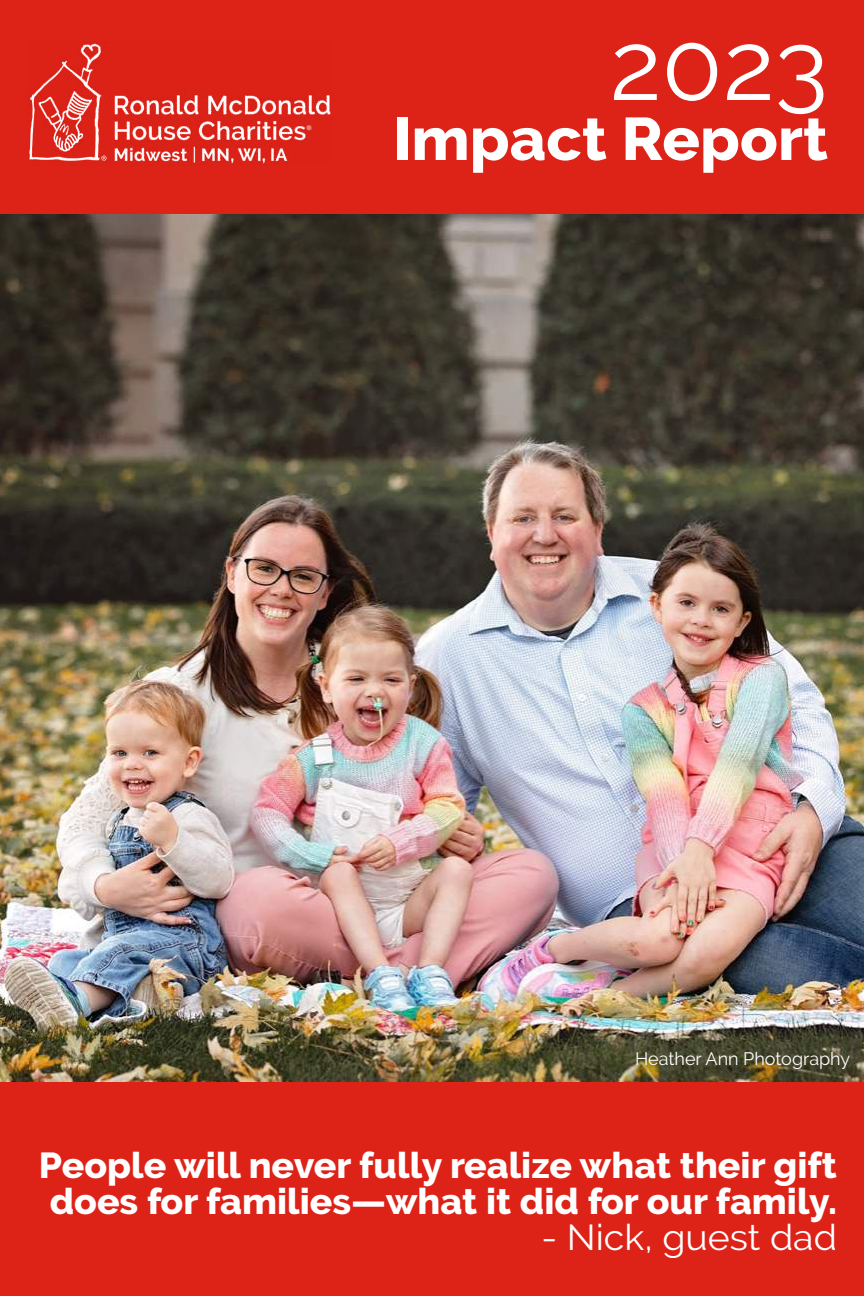
<style>
.page{position:relative;width:864px;height:1296px;background:#fff}
.page>*{position:absolute;margin:0;border:0;box-sizing:border-box;transform-origin:0 0}
.t1{font:96px "Raleway";color:#fff;scale:1.04 1}
.t2{font:800 60px "Raleway";color:#fff;scale:1.04 1}
.t3{font:800 36px/36px "Raleway";color:#fff;text-align:center;scale:1.04 1}
.t4{font:36px "Raleway";color:#fff;scale:1.04 1}
.t5{font:18px "Raleway";color:#fff}
</style>
<div class="page">
<img style="left:0;top:214px;width:864px;height:869px">
<div style="left:0;top:0;width:864px;height:214px;background:#dd2218"></div>
<img style="left:28px;top:41px;width:303px;height:125px">
<div style="left:0;top:1083px;width:864px;height:213px;background:#dd2218"></div>
<h1 class="t1" style="left:610px;top:29px;width:212px">2023</h1>
<h2 class="t2" style="left:393px;top:111px;width:420px">Impact Report</h2>
<p class="t5" style="left:635px;top:1052px;width:217px">Heather Ann Photography</p>
<p class="t3" style="left:39px;top:1149px;width:769px">People will never fully realize what their gift does for families—what it did for our family.</p>
<p class="t4" style="left:542px;top:1223px;width:286px">- Nick, guest dad</p>
</div>
